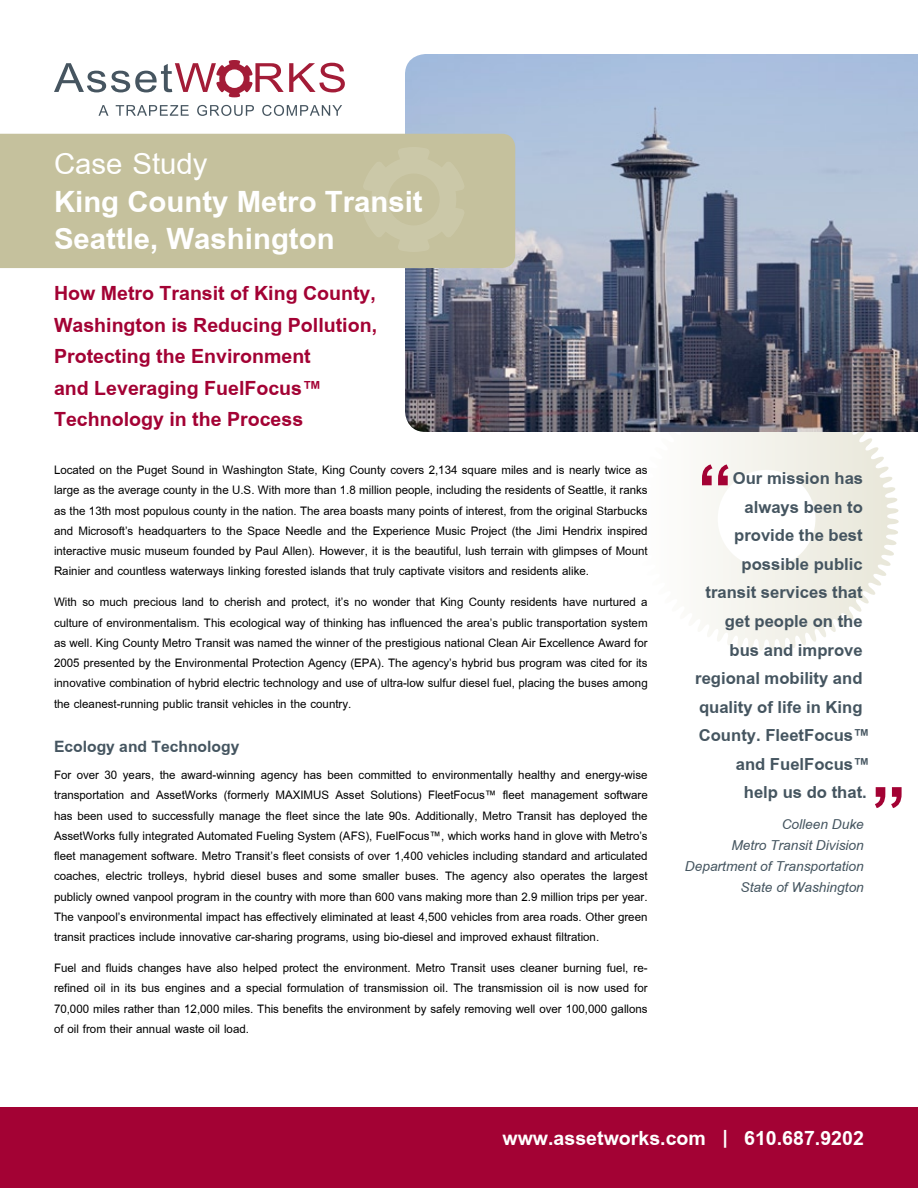
<style>
.page{position:relative;width:918px;height:1188px;background:#fff}
.page>*{position:absolute;margin:0;border:0;box-sizing:border-box;transform-origin:0 0}
.t1{font:700 45px/37.5px "Browallia New";color:#fff}
.t2{font:45px "Browallia New";color:#fff}
.t3{font:700 30px/31.5px "Browallia New";color:#a30234}
.t4{font:700 30px "Browallia New";color:#fff}
.t5{font:700 25.5px/28.5px "Browallia New";color:#455560;text-align:right}
.t6{font:700 24px "Browallia New";color:#455560}
.t7{font:italic 21px/21px "Browallia New";color:#455560;text-align:right}
.t8{font:18px/20.2px "Browallia New";color:#000;text-align:justify}
</style>
<div class="page">
<div style="left:0;top:1107px;width:918px;height:81px;background:#a30234"></div>
<svg style="left:737px;top:432px;width:162px;height:92px"></svg>
<svg style="left:54px;top:60px;width:291px;height:37px"></svg>
<svg style="left:99px;top:105px;width:9px;height:11px"></svg>
<svg style="left:116px;top:105px;width:73px;height:11px"></svg>
<svg style="left:197px;top:105px;width:57px;height:11px"></svg>
<svg style="left:262px;top:105px;width:80px;height:11px"></svg>
<img style="left:405px;top:54px;width:513px;height:378px">
<div style="left:0;top:134px;width:515px;height:134px;background:#c5c19d"></div>
<div style="left:363px;top:147px;width:102px;height:105px;background:#c9c5a3"></div>
<svg style="left:702px;top:464px;width:27px;height:21px"></svg>
<svg style="left:875px;top:787px;width:27px;height:21px"></svg>
<h1 class="t2" style="left:54px;top:136px;width:155px">Case Study</h1>
<h1 class="t1" style="left:54px;top:183px;width:370px">King County Metro Transit<br>Seattle, Washington</h1>
<h2 class="t3" style="left:54px;top:278px;width:325px">How Metro Transit of King County,<br>Washington is Reducing Pollution,<br>Protecting the Environment<br>and Leveraging FuelFocus™<br>Technology in the Process</h2>
<p class="t8" style="left:54px;top:460px;width:595px">Located on the Puget Sound in Washington State, King County covers 2,134 square miles and is nearly twice as large as the average county in the U.S. With more than 1.8 million people, including the residents of Seattle, it ranks as the 13th most populous county in the nation. The area boasts many points of interest, from the original Starbucks and Microsoft’s headquarters to the Space Needle and the Experience Music Project (the Jimi Hendrix inspired interactive music museum founded by Paul Allen). However, it is the beautiful, lush terrain with glimpses of Mount Rainier and countless waterways linking forested islands that truly captivate visitors and residents alike.</p>
<p class="t8" style="left:54px;top:592px;width:595px">With so much precious land to cherish and protect, it’s no wonder that King County residents have nurtured a culture of environmentalism. This ecological way of thinking has influenced the area’s public transportation system as well. King County Metro Transit was named the winner of the prestigious national Clean Air Excellence Award for 2005 presented by the Environmental Protection Agency (EPA). The agency’s hybrid bus program was cited for its innovative combination of hybrid electric technology and use of ultra-low sulfur diesel fuel, placing the buses among the cleanest-running public transit vehicles in the country.</p>
<h3 class="t6" style="left:54px;top:732px;width:187px">Ecology and Technology</h3>
<p class="t8" style="left:54px;top:765px;width:595px">For over 30 years, the award-winning agency has been committed to environmentally healthy and energy-wise transportation and AssetWorks (formerly MAXIMUS Asset Solutions) FleetFocus™ fleet management software has been used to successfully manage the fleet since the late 90s. Additionally, Metro Transit has deployed the AssetWorks fully integrated Automated Fueling System (AFS), FuelFocus™, which works hand in glove with Metro’s fleet management software. Metro Transit’s fleet consists of over 1,400 vehicles including standard and articulated coaches, electric trolleys, hybrid diesel buses and some smaller buses. The agency also operates the largest publicly owned vanpool program in the country with more than 600 vans making more than 2.9 million trips per year.<br>The vanpool’s environmental impact has effectively eliminated at least 4,500 vehicles from area roads. Other green transit practices include innovative car-sharing programs, using bio-diesel and improved exhaust filtration.</p>
<p class="t8" style="left:54px;top:958px;width:595px">Fuel and fluids changes have also helped protect the environment. Metro Transit uses cleaner burning fuel, re&shy;refined oil in its bus engines and a special formulation of transmission oil. The transmission oil is now used for 70,000 miles rather than 12,000 miles. This benefits the environment by safely removing well over 100,000 gallons of oil from their annual waste oil load.</p>
<h3 class="t5" style="left:695px;top:465px;width:176px">Our mission has always been to provide the best possible public transit services that get people on the<br>bus and improve regional mobility and quality of life in King<br>County. FleetFocus™ and FuelFocus™ help us do that.</h3>
<p class="t7" style="left:685px;top:813px;width:181px">Colleen Duke<br>Metro Transit Division<br>Department of Transportation<br>State of Washington</p>
<h2 class="t4" style="left:502px;top:1119px;width:363px">www.assetworks.com | 610.687.9202</h2>
</div>
